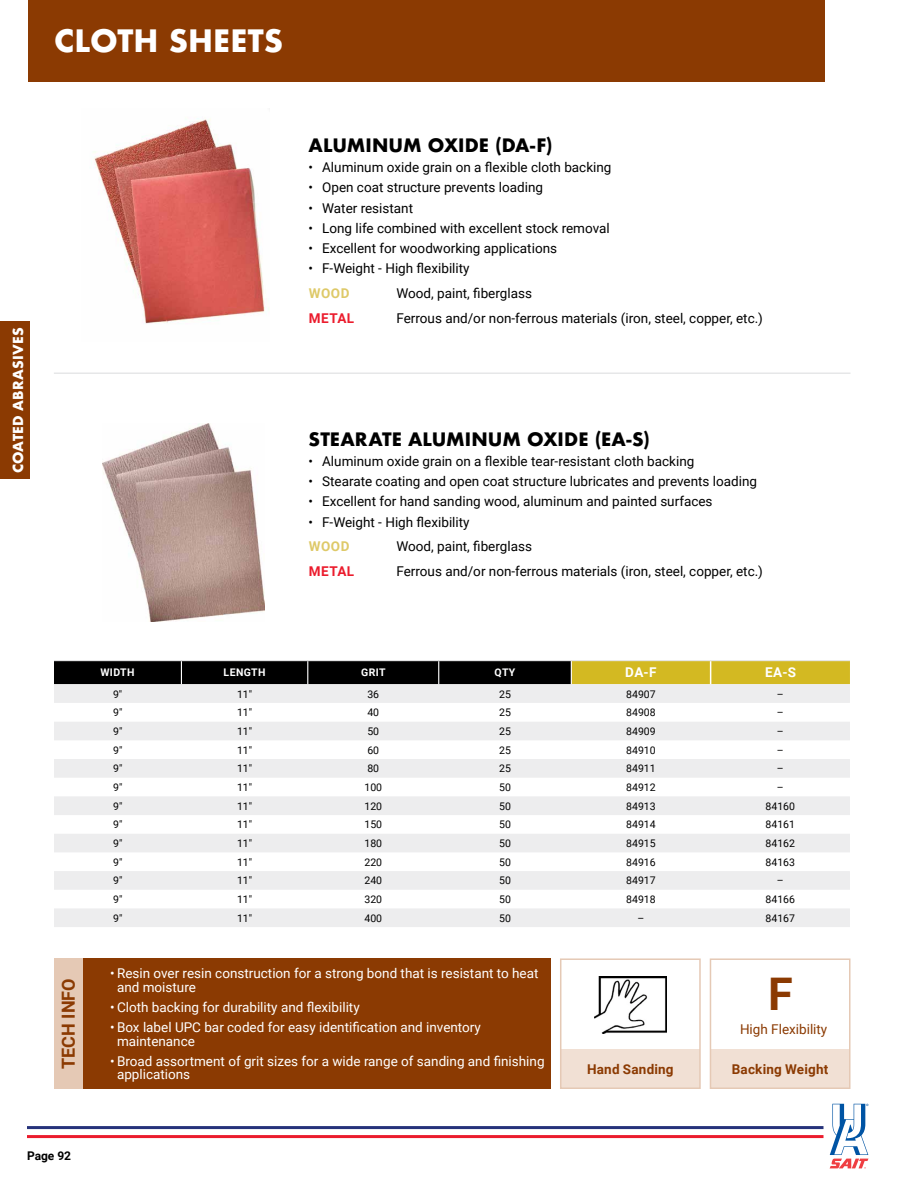
<style>
.page{position:relative;width:918px;height:1188px;background:#fff}
.page>*{position:absolute;margin:0;border:0;box-sizing:border-box;transform-origin:0 0}
.t1{font:700 45px "Roboto";color:#8b3a02}
.t2{font:700 30px "Futura";color:#fff}
.t3{font:700 18px "Futura";color:#000}
.t4{font:700 18px "Roboto";color:#8b3a02}
.t5{font:13.5px "Roboto";color:#000}
.t6{font:13.5px/13.5px "Roboto";color:#fff}
.t7{font:700 13.5px "Roboto";color:#8b3a02}
.t8{font:700 13.5px "Futura";letter-spacing:.015em;color:#fff}
.t9{font:13.5px "Roboto";color:#8b3a02}
.t10{font:700 13.5px "Roboto";color:#eb1c2d}
.t11{font:700 13.5px "Roboto";letter-spacing:.035em;color:#dec968}
.t12{font:700 13.5px "Roboto";color:#fff}
.t13{font:700 12px "Roboto";color:#000}
.t14{font:10.5px "Roboto";color:#000}
.t15{font:700 10.5px "Roboto";letter-spacing:.035em;color:#fff}
</style>
<div class="page">
<hr style="left:27px;top:1126px;width:797px;height:3px;background:#26337b">
<hr style="left:27px;top:1135px;width:797px;height:3px;background:#eb1c2d">
<svg style="left:830px;top:1104px;width:38px;height:65px"></svg>
<div style="left:28px;top:0;width:797px;height:82px;background:#8b3a02"></div>
<div style="left:0;top:322px;width:30px;height:157px;background:#8b3a02"></div>
<img style="left:93px;top:118px;width:176px;height:206px">
<svg style="left:54px;top:684px;width:796px;height:243px;fill:#ededee"></svg>
<hr style="left:54px;top:660px;width:127px;height:1px;background:#e6e7e8">
<hr style="left:181px;top:660px;width:127px;height:1px;background:#e6e7e8">
<hr style="left:308px;top:660px;width:131px;height:1px;background:#e6e7e8">
<hr style="left:439px;top:660px;width:132px;height:1px;background:#e6e7e8">
<hr style="left:571px;top:660px;width:140px;height:1px;background:#e6e7e8">
<hr style="left:711px;top:660px;width:139px;height:1px;background:#e6e7e8">
<svg style="left:54px;top:661px;width:796px;height:23px;background:#4b430f"></svg>
<div style="left:561px;top:1049px;width:139px;height:39px;background:#f1e0d4"></div>
<div style="left:560px;top:958px;width:141px;height:131px;border:2px solid #e5c9b5"></div>
<img style="left:594px;top:976px;width:72px;height:57px">
<div style="left:710px;top:1049px;width:140px;height:39px;background:#f1e0d4"></div>
<div style="left:710px;top:958px;width:140px;height:131px;border:2px solid #e5c9b5"></div>
<hr style="left:54px;top:372px;width:796px;height:2px;background:#e6e7e8">
<div style="left:81px;top:958px;width:470px;height:131px;background:#8b3a02"></div>
<div style="left:54px;top:958px;width:28px;height:131px;background:#e5c9b5"></div>
<img style="left:103px;top:423px;width:162px;height:198px">
<h2 class="t2" style="left:54px;top:19px;width:231px">CLOTH SHEETS</h2>
<p class="t8" style="left:8px;top:473px;width:148px;rotate:-90deg">COATED ABRASIVES</p>
<h3 class="t3" style="left:309px;top:132px;width:16px">ALUMINUM</h3>
<h3 class="t3" style="left:428px;top:132px;width:41px">OXIDE</h3>
<h3 class="t3" style="left:495px;top:132px;width:59px">(DA-F)</h3>
<p class="t5" style="left:309px;top:158px;width:304px">• Aluminum oxide grain on a flexible cloth backing</p>
<p class="t5" style="left:309px;top:178px;width:236px">• Open coat structure prevents loading</p>
<p class="t5" style="left:309px;top:198px;width:106px">• Water resistant</p>
<p class="t5" style="left:309px;top:218px;width:303px">• Long life combined with excellent stock removal</p>
<p class="t5" style="left:309px;top:239px;width:250px">• Excellent for woodworking applications</p>
<p class="t5" style="left:309px;top:259px;width:163px">• F-Weight - High flexibility</p>
<p class="t11" style="left:309px;top:284px;width:42px">Wood</p>
<p class="t5" style="left:396px;top:284px;width:137px">Wood, paint, fiberglass</p>
<p class="t10" style="left:309px;top:309px;width:22px">METAL</p>
<p class="t5" style="left:396px;top:309px;width:368px">Ferrous and/or non-ferrous materials (iron, steel, copper, etc.)</p>
<h3 class="t3" style="left:309px;top:426px;width:13px">STEARATE</h3>
<h3 class="t3" style="left:408px;top:426px;width:16px">ALUMINUM</h3>
<h3 class="t3" style="left:527px;top:426px;width:41px">OXIDE</h3>
<h3 class="t3" style="left:595px;top:426px;width:57px">(EA-S)</h3>
<p class="t5" style="left:309px;top:452px;width:387px">• Aluminum oxide grain on a flexible tear-resistant cloth backing</p>
<p class="t5" style="left:309px;top:472px;width:450px">• Stearate coating and open coat structure lubricates and prevents loading</p>
<p class="t5" style="left:309px;top:492px;width:405px">• Excellent for hand sanding wood, aluminum and painted surfaces</p>
<p class="t5" style="left:309px;top:512px;width:163px">• F-Weight - High flexibility</p>
<p class="t11" style="left:309px;top:537px;width:42px">Wood</p>
<p class="t5" style="left:396px;top:537px;width:137px">Wood, paint, fiberglass</p>
<p class="t10" style="left:309px;top:562px;width:22px">METAL</p>
<p class="t5" style="left:396px;top:562px;width:368px">Ferrous and/or non-ferrous materials (iron, steel, copper, etc.)</p>
<h3 class="t4" style="left:56px;top:1069px;width:90px;rotate:-90deg">TECH INFO</h3>
<p class="t15" style="left:100px;top:665px;width:36px">Width</p>
<p class="t15" style="left:224px;top:665px;width:43px">Length</p>
<p class="t15" style="left:361px;top:665px;width:26px">Grit</p>
<p class="t15" style="left:495px;top:665px;width:22px">Qty</p>
<p class="t12" style="left:625px;top:663px;width:32px">DA-F</p>
<p class="t12" style="left:765px;top:663px;width:32px">EA-S</p>
<p class="t14" style="left:113px;top:686px;width:11px">9"</p>
<p class="t14" style="left:237px;top:686px;width:17px">11"</p>
<p class="t14" style="left:367px;top:686px;width:13px">36</p>
<p class="t14" style="left:499px;top:686px;width:13px">25</p>
<p class="t14" style="left:626px;top:686px;width:31px">84907</p>
<p class="t14" style="left:777px;top:686px;width:8px">–</p>
<p class="t14" style="left:113px;top:705px;width:11px">9"</p>
<p class="t14" style="left:237px;top:705px;width:17px">11"</p>
<p class="t14" style="left:367px;top:705px;width:13px">40</p>
<p class="t14" style="left:499px;top:705px;width:13px">25</p>
<p class="t14" style="left:626px;top:705px;width:31px">84908</p>
<p class="t14" style="left:777px;top:705px;width:8px">–</p>
<p class="t14" style="left:113px;top:724px;width:11px">9"</p>
<p class="t14" style="left:237px;top:724px;width:17px">11"</p>
<p class="t14" style="left:367px;top:724px;width:13px">50</p>
<p class="t14" style="left:499px;top:724px;width:13px">25</p>
<p class="t14" style="left:626px;top:724px;width:31px">84909</p>
<p class="t14" style="left:777px;top:724px;width:8px">–</p>
<p class="t14" style="left:113px;top:743px;width:11px">9"</p>
<p class="t14" style="left:237px;top:743px;width:17px">11"</p>
<p class="t14" style="left:367px;top:743px;width:13px">60</p>
<p class="t14" style="left:499px;top:743px;width:13px">25</p>
<p class="t14" style="left:626px;top:743px;width:31px">84910</p>
<p class="t14" style="left:777px;top:743px;width:8px">–</p>
<p class="t14" style="left:113px;top:761px;width:11px">9"</p>
<p class="t14" style="left:237px;top:761px;width:17px">11"</p>
<p class="t14" style="left:367px;top:761px;width:13px">80</p>
<p class="t14" style="left:499px;top:761px;width:13px">25</p>
<p class="t14" style="left:626px;top:761px;width:31px">84911</p>
<p class="t14" style="left:777px;top:761px;width:8px">–</p>
<p class="t14" style="left:113px;top:780px;width:11px">9"</p>
<p class="t14" style="left:237px;top:780px;width:17px">11"</p>
<p class="t14" style="left:364px;top:780px;width:19px">100</p>
<p class="t14" style="left:499px;top:780px;width:13px">50</p>
<p class="t14" style="left:626px;top:780px;width:31px">84912</p>
<p class="t14" style="left:777px;top:780px;width:8px">–</p>
<p class="t14" style="left:113px;top:799px;width:11px">9"</p>
<p class="t14" style="left:237px;top:799px;width:17px">11"</p>
<p class="t14" style="left:364px;top:799px;width:19px">120</p>
<p class="t14" style="left:499px;top:799px;width:13px">50</p>
<p class="t14" style="left:626px;top:799px;width:31px">84913</p>
<p class="t14" style="left:766px;top:799px;width:31px">84160</p>
<p class="t14" style="left:113px;top:817px;width:11px">9"</p>
<p class="t14" style="left:237px;top:817px;width:17px">11"</p>
<p class="t14" style="left:364px;top:817px;width:19px">150</p>
<p class="t14" style="left:499px;top:817px;width:13px">50</p>
<p class="t14" style="left:626px;top:817px;width:31px">84914</p>
<p class="t14" style="left:766px;top:817px;width:31px">84161</p>
<p class="t14" style="left:113px;top:836px;width:11px">9"</p>
<p class="t14" style="left:237px;top:836px;width:17px">11"</p>
<p class="t14" style="left:364px;top:836px;width:19px">180</p>
<p class="t14" style="left:499px;top:836px;width:13px">50</p>
<p class="t14" style="left:626px;top:836px;width:31px">84915</p>
<p class="t14" style="left:766px;top:836px;width:31px">84162</p>
<p class="t14" style="left:113px;top:855px;width:11px">9"</p>
<p class="t14" style="left:237px;top:855px;width:17px">11"</p>
<p class="t14" style="left:364px;top:855px;width:19px">220</p>
<p class="t14" style="left:499px;top:855px;width:13px">50</p>
<p class="t14" style="left:626px;top:855px;width:31px">84916</p>
<p class="t14" style="left:766px;top:855px;width:31px">84163</p>
<p class="t14" style="left:113px;top:873px;width:11px">9"</p>
<p class="t14" style="left:237px;top:873px;width:17px">11"</p>
<p class="t14" style="left:364px;top:873px;width:19px">240</p>
<p class="t14" style="left:499px;top:873px;width:13px">50</p>
<p class="t14" style="left:626px;top:873px;width:31px">84917</p>
<p class="t14" style="left:777px;top:873px;width:8px">–</p>
<p class="t14" style="left:113px;top:892px;width:11px">9"</p>
<p class="t14" style="left:237px;top:892px;width:17px">11"</p>
<p class="t14" style="left:364px;top:892px;width:19px">320</p>
<p class="t14" style="left:499px;top:892px;width:13px">50</p>
<p class="t14" style="left:626px;top:892px;width:31px">84918</p>
<p class="t14" style="left:766px;top:892px;width:31px">84166</p>
<p class="t14" style="left:113px;top:911px;width:11px">9"</p>
<p class="t14" style="left:237px;top:911px;width:17px">11"</p>
<p class="t14" style="left:364px;top:911px;width:19px">400</p>
<p class="t14" style="left:499px;top:911px;width:13px">50</p>
<p class="t14" style="left:638px;top:911px;width:8px">–</p>
<p class="t14" style="left:766px;top:911px;width:31px">84167</p>
<p class="t6" style="left:117px;top:966px;width:423px;text-indent:-7px">• Resin over resin construction for a strong bond that is resistant to heat and moisture</p>
<p class="t6" style="left:110px;top:1000px;width:251px">• Cloth backing for durability and flexibility</p>
<p class="t6" style="left:117px;top:1020px;width:365px;text-indent:-7px">• Box label UPC bar coded for easy identification and inventory maintenance</p>
<p class="t6" style="left:117px;top:1054px;width:429px;text-indent:-7px">• Broad assortment of grit sizes for a wide range of sanding and finishing applications</p>
<p class="t7" style="left:587px;top:1060px;width:88px">Hand Sanding</p>
<h1 class="t1" style="left:768px;top:962px;width:22px">F</h1>
<p class="t9" style="left:740px;top:1019px;width:89px">High Flexibility</p>
<p class="t7" style="left:732px;top:1060px;width:98px">Backing Weight</p>
<p class="t13" style="left:27px;top:1148px;width:46px">Page 92</p>
</div>
